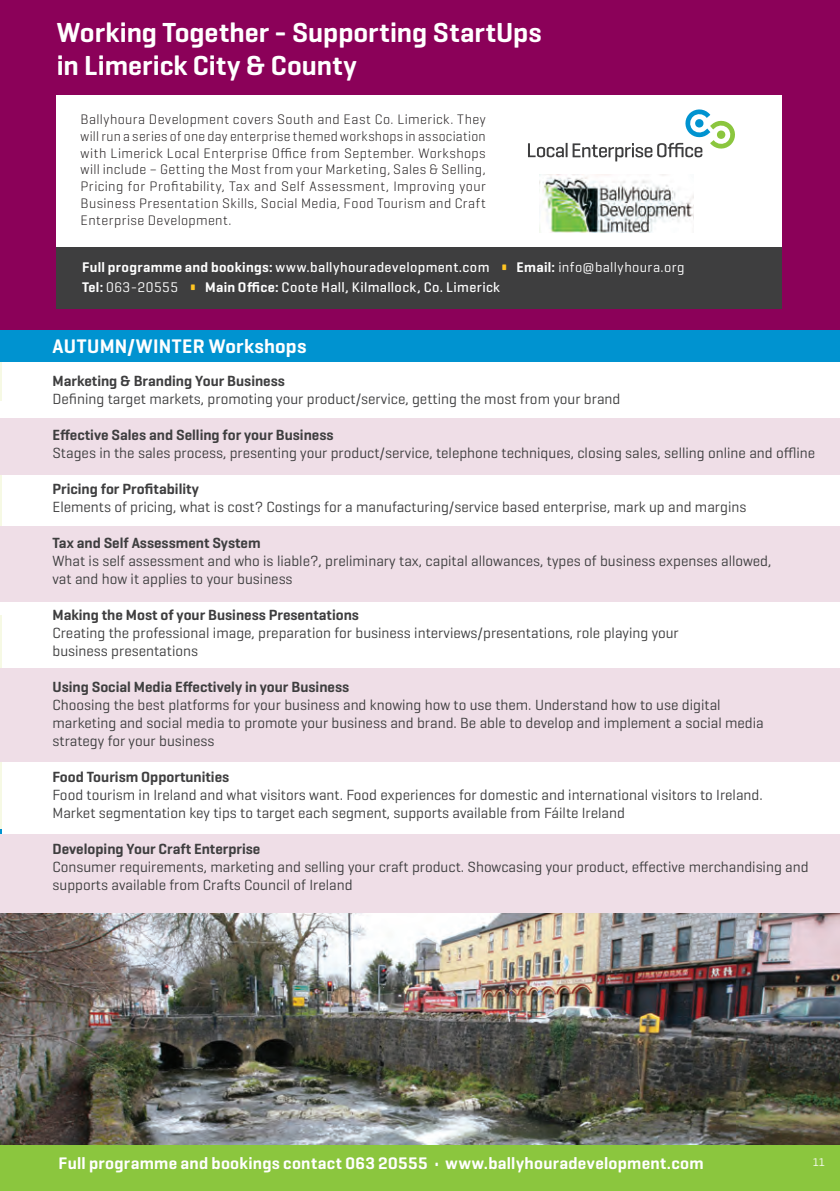
<style>
.page{position:relative;width:840px;height:1191px;background:#fff}
.page>*{position:absolute;margin:0;border:0;box-sizing:border-box;transform-origin:0 0}
.t1{font:600 28px "Geogrotesque";color:#fff}
.Course_Details{font:600 20px "Geogrotesque";letter-spacing:.015em;color:#fff}
.body{font:600 17px "Geogrotesque";letter-spacing:.015em;color:#fff}
.Course_Details-2{font:15px/18px "Geogrotesque";color:#3e3e3f}
.Course_Details-3{font:600 15px "Geogrotesque";color:#3e3e3f}
.body_grants{font:600 14.2px "Geogrotesque";letter-spacing:.02em;color:#fff}
.body_grants-2{font:500 14.2px "Geogrotesque";letter-spacing:.025em;color:#fff}
.body-2{font:300 14px/16.8px "Geogrotesque";letter-spacing:.025em;color:#231f20;text-align:justify}
.t2{font:11.4px "Geogrotesque";color:#fff}
.s1{font-weight:500}
.s2{font-size:28.4px;color:#fec422}
.s3{font-weight:400}
.s4{font-weight:600}
.s5{font-weight:600;font-size:28.4px;color:#fec422}
</style>
<div class="page">
<hr style="left:0;top:329px;width:2px;height:72px;background:#f6f9e4">
<hr style="left:0;top:472px;width:2px;height:72px;background:#f6f9e4">
<hr style="left:0;top:758px;width:1px;height:72px;background:#f6f9e4">
<hr style="left:0;top:615px;width:1px;height:72px;background:#f6f9e4">
<div style="left:0;top:418px;width:839px;height:57px;background:#efdee7"></div>
<div style="left:0;top:526px;width:839px;height:76px;background:#efdee7"></div>
<div style="left:0;top:668px;width:839px;height:94px;background:#efdee7"></div>
<div style="left:0;top:834px;width:839px;height:129px;background:#efdee7"></div>
<div style="left:0;top:330px;width:839px;height:32px;background:#0093d0"></div>
<div style="left:0;top:0;width:839px;height:329px;background:#8b0159"></div>
<div style="left:57px;top:96px;width:724px;height:175px;background:#fff"></div>
<svg style="left:528px;top:109px;width:206px;height:52px"></svg>
<img style="left:539px;top:175px;width:154px;height:58px">
<div style="left:57px;top:247px;width:724px;height:62px;background:#3e3e3f"></div>
<img style="left:0;top:914px;width:839px;height:231px">
<div style="left:0;top:1145px;width:839px;height:46px;background:#8bc63e"></div>
<p class="t1" style="left:57px;top:15px;width:486px">Working Together - Supporting StartUps</p>
<p class="t1" style="left:57px;top:48px;width:301px">in Limerick City &amp; County</p>
<p class="body-2" style="left:80px;top:110px;width:406px">Ballyhoura Development covers South and East Co. Limerick. They will run a series of one day enterprise themed workshops in association with Limerick Local Enterprise Office from September. Workshops will include – Getting the Most from your Marketing, Sales &amp; Selling, Pricing for Profitability, Tax and Self Assessment, Improving your Business Presentation Skills, Social Media, Food Tourism and Craft Enterprise Development.</p>
<p class="body_grants" style="left:82px;top:258px;width:604px">Full programme and bookings: <span class="s1">www.ballyhouradevelopment.com</span> <span class="s2">•</span> Email: <span class="s3">info@ballyhoura.org</span></p>
<p class="body_grants-2" style="left:82px;top:278px;width:419px"><span class="s4">Tel:</span> <span class="s3">063-20555</span> <span class="s5">•</span> <span class="s4">Main Office:</span> Coote Hall, Kilmallock, Co. Limerick</p>
<p class="Course_Details" style="left:52px;top:334px;width:255px">AUTUMN/WINTER Workshops</p>
<p class="Course_Details-3" style="left:52px;top:371px;width:234px">Marketing &amp; Branding Your Business</p>
<p class="Course_Details-2" style="left:52px;top:389px;width:569px">Defining target markets, promoting your product/service, getting the most from your brand</p>
<p class="Course_Details-3" style="left:52px;top:425px;width:282px">Effective Sales and Selling for your Business</p>
<p class="Course_Details-2" style="left:52px;top:443px;width:763px">Stages in the sales process, presenting your product/service, telephone techniques, closing sales, selling online and offline</p>
<p class="Course_Details-3" style="left:52px;top:479px;width:148px">Pricing for Profitability</p>
<p class="Course_Details-2" style="left:52px;top:497px;width:695px">Elements of pricing, what is cost? Costings for a manufacturing/service based enterprise, mark up and margins</p>
<p class="Course_Details-3" style="left:52px;top:533px;width:209px">Tax and Self Assessment System</p>
<p class="Course_Details-2" style="left:52px;top:551px;width:720px">What is self assessment and who is liable?, preliminary tax, capital allowances, types of business expenses allowed,</p>
<p class="Course_Details-2" style="left:52px;top:569px;width:241px">vat and how it applies to your business</p>
<p class="Course_Details-3" style="left:52px;top:605px;width:308px">Making the Most of your Business Presentations</p>
<p class="Course_Details-2" style="left:52px;top:623px;width:627px">Creating the professional image, preparation for business interviews/presentations, role playing your</p>
<p class="Course_Details-2" style="left:52px;top:641px;width:147px">business presentations</p>
<p class="Course_Details-3" style="left:52px;top:677px;width:298px">Using Social Media Effectively in your Business</p>
<p class="Course_Details-2" style="left:52px;top:695px;width:669px">Choosing the best platforms for your business and knowing how to use them. Understand how to use digital</p>
<p class="Course_Details-2" style="left:52px;top:713px;width:712px">marketing and social media to promote your business and brand. Be able to develop and implement a social media</p>
<p class="Course_Details-2" style="left:52px;top:731px;width:163px">strategy for your business</p>
<p class="Course_Details-3" style="left:52px;top:767px;width:178px">Food Tourism Opportunities</p>
<p class="Course_Details-2" style="left:52px;top:785px;width:711px">Food tourism in Ireland and what visitors want. Food experiences for domestic and international visitors to Ireland.</p>
<p class="Course_Details-2" style="left:52px;top:803px;width:573px">Market segmentation key tips to target each segment, supports available from Fáilte Ireland</p>
<p class="Course_Details-3" style="left:52px;top:839px;width:209px">Developing Your Craft Enterprise</p>
<p class="Course_Details-2" style="left:52px;top:857px;width:757px">Consumer requirements, marketing and selling your craft product. Showcasing your product, effective merchandising and supports available from Crafts Council of Ireland</p>
<p class="body" style="left:59px;top:1152px;width:646px">Full programme and bookings contact 063 20555 • www.ballyhouradevelopment.com</p>
<p class="t2" style="left:812px;top:1155px;width:14px">11</p>
</div>
